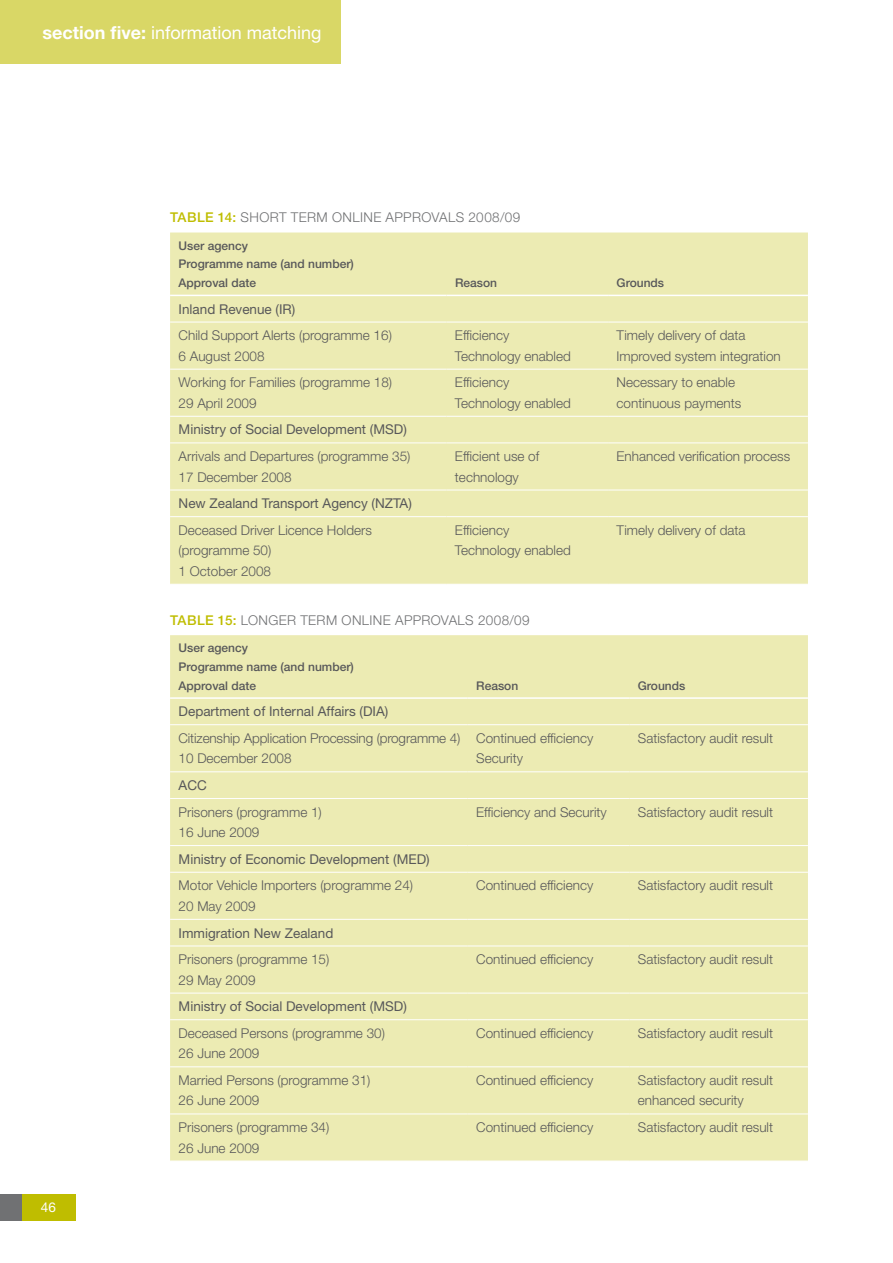
<style>
.page{position:relative;width:893px;height:1263px;background:#fff}
.page>*{position:absolute;margin:0;border:0;box-sizing:border-box;transform-origin:0 0}
.t1{font:18px "Helvetica Neue LT Std";color:#fff}
.t2{font:300 13.5px/20.4px "Helvetica Neue LT Std";color:#58585a}
.t3{font:13.5px "Helvetica Neue LT Std";color:#58585a}
.t4{font:300 13.5px "Helvetica Neue LT Std";letter-spacing:.03em;color:#707173}
.t5{font:13.5px "Helvetica Neue LT Std";color:#fff}
.t6{font:500 12px/18.6px "Helvetica Neue LT Std";color:#58585a}
.s1{font-family:"Helvetica Neue";font-weight:700}
.s2{font-weight:500;color:#bfbd00}
</style>
<div class="page">
<div style="left:8px;top:1194px;width:68px;height:26px;background:#bfbd00"></div>
<div style="left:0;top:1194px;width:21px;height:26px;background:#707173"></div>
<div style="left:0;top:0;width:340px;height:64px;background:#d9d766"></div>
<div style="left:170px;top:232px;width:638px;height:352px;background:#ecebb3"></div>
<hr style="left:170px;top:369px;width:276px;height:1px;background:#fff">
<hr style="left:446px;top:369px;width:162px;height:1px;background:#fff">
<hr style="left:608px;top:369px;width:200px;height:1px;background:#fff">
<hr style="left:170px;top:416px;width:276px;height:1px;background:#fff">
<hr style="left:446px;top:416px;width:162px;height:1px;background:#fff">
<hr style="left:608px;top:416px;width:200px;height:1px;background:#fff">
<hr style="left:170px;top:443px;width:276px;height:1px;background:#fff">
<hr style="left:446px;top:443px;width:162px;height:1px;background:#fff">
<hr style="left:608px;top:443px;width:200px;height:1px;background:#fff">
<hr style="left:170px;top:490px;width:276px;height:1px;background:#fff">
<hr style="left:446px;top:490px;width:162px;height:1px;background:#fff">
<hr style="left:608px;top:490px;width:200px;height:1px;background:#fff">
<hr style="left:170px;top:516px;width:276px;height:1px;background:#fff">
<hr style="left:608px;top:516px;width:200px;height:1px;background:#fff">
<hr style="left:446px;top:516px;width:162px;height:1px;background:#fff">
<hr style="left:170px;top:322px;width:276px;height:1px;background:#fff">
<hr style="left:608px;top:322px;width:200px;height:1px;background:#fff">
<hr style="left:170px;top:295px;width:276px;height:1px;background:#fff">
<hr style="left:446px;top:295px;width:162px;height:1px;background:#fff">
<hr style="left:608px;top:295px;width:200px;height:1px;background:#fff">
<hr style="left:446px;top:322px;width:162px;height:1px;background:#fff">
<div style="left:170px;top:635px;width:638px;height:526px;background:#ecebb3"></div>
<hr style="left:170px;top:724px;width:298px;height:1px;background:#fff">
<hr style="left:468px;top:724px;width:161px;height:1px;background:#fff">
<hr style="left:629px;top:724px;width:179px;height:1px;background:#fff">
<hr style="left:170px;top:771px;width:298px;height:1px;background:#fff">
<hr style="left:468px;top:771px;width:161px;height:1px;background:#fff">
<hr style="left:629px;top:771px;width:179px;height:1px;background:#fff">
<hr style="left:170px;top:798px;width:298px;height:1px;background:#fff">
<hr style="left:468px;top:798px;width:161px;height:1px;background:#fff">
<hr style="left:629px;top:798px;width:179px;height:1px;background:#fff">
<hr style="left:170px;top:845px;width:298px;height:1px;background:#fff">
<hr style="left:468px;top:845px;width:161px;height:1px;background:#fff">
<hr style="left:629px;top:845px;width:179px;height:1px;background:#fff">
<hr style="left:170px;top:872px;width:298px;height:1px;background:#fff">
<hr style="left:468px;top:872px;width:161px;height:1px;background:#fff">
<hr style="left:629px;top:872px;width:179px;height:1px;background:#fff">
<hr style="left:170px;top:919px;width:298px;height:1px;background:#fff">
<hr style="left:468px;top:919px;width:161px;height:1px;background:#fff">
<hr style="left:629px;top:919px;width:179px;height:1px;background:#fff">
<hr style="left:170px;top:946px;width:298px;height:1px;background:#fff">
<hr style="left:468px;top:946px;width:161px;height:1px;background:#fff">
<hr style="left:629px;top:946px;width:179px;height:1px;background:#fff">
<hr style="left:170px;top:993px;width:298px;height:1px;background:#fff">
<hr style="left:468px;top:993px;width:161px;height:1px;background:#fff">
<hr style="left:629px;top:993px;width:179px;height:1px;background:#fff">
<hr style="left:170px;top:1019px;width:298px;height:1px;background:#fff">
<hr style="left:468px;top:1019px;width:161px;height:1px;background:#fff">
<hr style="left:629px;top:1019px;width:179px;height:1px;background:#fff">
<hr style="left:170px;top:1066px;width:298px;height:1px;background:#fff">
<hr style="left:468px;top:1066px;width:161px;height:1px;background:#fff">
<hr style="left:629px;top:1066px;width:179px;height:1px;background:#fff">
<hr style="left:170px;top:1114px;width:298px;height:1px;background:#fff">
<hr style="left:468px;top:1114px;width:161px;height:1px;background:#fff">
<hr style="left:629px;top:1114px;width:179px;height:1px;background:#fff">
<hr style="left:170px;top:697px;width:298px;height:2px;background:#fff">
<hr style="left:468px;top:697px;width:161px;height:2px;background:#fff">
<hr style="left:629px;top:697px;width:179px;height:2px;background:#fff">
<h1 class="t1" style="left:43px;top:22px;width:281px"><span class="s1">section five:</span> information matching</h1>
<p class="t4" style="left:170px;top:209px;width:352px"><span class="s2">TABLE 14:</span> SHORT TERM ONLINE APPROVALS 2008/09</p>
<p class="t6" style="left:179px;top:236px;width:177px">User agency<br>Programme name (and number)<br>Approval date</p>
<p class="t6" style="left:455px;top:273px;width:44px">Reason</p>
<p class="t6" style="left:617px;top:273px;width:49px">Grounds</p>
<p class="t3" style="left:179px;top:301px;width:118px">Inland Revenue (IR)</p>
<p class="t2" style="left:179px;top:325px;width:215px">Child Support Alerts (programme 16)<br>6 August 2008</p>
<p class="t2" style="left:455px;top:325px;width:117px">Efficiency<br>Technology enabled</p>
<p class="t2" style="left:617px;top:325px;width:166px">Timely delivery of data<br>Improved system integration</p>
<p class="t2" style="left:179px;top:372px;width:215px">Working for Families (programme 18)<br>29 April 2009</p>
<p class="t2" style="left:455px;top:372px;width:117px">Efficiency<br>Technology enabled</p>
<p class="t2" style="left:617px;top:372px;width:126px">Necessary to enable continuous payments</p>
<p class="t3" style="left:179px;top:422px;width:230px">Ministry of Social Development (MSD)</p>
<p class="t2" style="left:179px;top:446px;width:233px">Arrivals and Departures (programme 35)<br>17 December 2008</p>
<p class="t2" style="left:455px;top:446px;width:86px">Efficient use of technology</p>
<p class="t2" style="left:617px;top:446px;width:175px">Enhanced verification process</p>
<p class="t3" style="left:179px;top:495px;width:235px">New Zealand Transport Agency (NZTA)</p>
<p class="t2" style="left:179px;top:519px;width:195px">Deceased Driver Licence Holders (programme 50)<br>1 October 2008</p>
<p class="t2" style="left:455px;top:519px;width:117px">Efficiency<br>Technology enabled</p>
<p class="t2" style="left:617px;top:519px;width:130px">Timely delivery of data</p>
<p class="t4" style="left:170px;top:612px;width:361px"><span class="s2">TABLE 15:</span> LONGER TERM ONLINE APPROVALS 2008/09</p>
<p class="t6" style="left:179px;top:638px;width:177px">User agency<br>Programme name (and number)<br>Approval date</p>
<p class="t6" style="left:476px;top:676px;width:44px">Reason</p>
<p class="t6" style="left:638px;top:676px;width:49px">Grounds</p>
<p class="t5" style="left:41px;top:1199px;width:17px">46</p>
<p class="t3" style="left:179px;top:703px;width:211px">Department of Internal Affairs (DIA)</p>
<p class="t2" style="left:179px;top:727px;width:283px">Citizenship Application Processing (programme 4)<br>10 December 2008</p>
<p class="t2" style="left:476px;top:727px;width:119px">Continued efficiency<br>Security</p>
<p class="t2" style="left:638px;top:727px;width:137px">Satisfactory audit result</p>
<p class="t3" style="left:179px;top:777px;width:30px">ACC</p>
<p class="t2" style="left:179px;top:801px;width:145px">Prisoners (programme 1)<br>16 June 2009</p>
<p class="t2" style="left:476px;top:801px;width:132px">Efficiency and Security</p>
<p class="t2" style="left:638px;top:801px;width:137px">Satisfactory audit result</p>
<p class="t3" style="left:179px;top:851px;width:253px">Ministry of Economic Development (MED)</p>
<p class="t2" style="left:179px;top:875px;width:236px">Motor Vehicle Importers (programme 24)<br>20 May 2009</p>
<p class="t2" style="left:476px;top:875px;width:119px">Continued efficiency</p>
<p class="t2" style="left:638px;top:875px;width:137px">Satisfactory audit result</p>
<p class="t3" style="left:179px;top:925px;width:156px">Immigration New Zealand</p>
<p class="t2" style="left:179px;top:949px;width:152px">Prisoners (programme 15)<br>29 May 2009</p>
<p class="t2" style="left:476px;top:949px;width:119px">Continued efficiency</p>
<p class="t2" style="left:638px;top:949px;width:137px">Satisfactory audit result</p>
<p class="t3" style="left:179px;top:998px;width:230px">Ministry of Social Development (MSD)</p>
<p class="t2" style="left:179px;top:1022px;width:208px">Deceased Persons (programme 30)<br>26 June 2009</p>
<p class="t2" style="left:476px;top:1022px;width:119px">Continued efficiency</p>
<p class="t2" style="left:638px;top:1022px;width:137px">Satisfactory audit result</p>
<p class="t2" style="left:179px;top:1070px;width:193px">Married Persons (programme 31)<br>26 June 2009</p>
<p class="t2" style="left:476px;top:1070px;width:119px">Continued efficiency</p>
<p class="t2" style="left:638px;top:1070px;width:137px">Satisfactory audit result enhanced security</p>
<p class="t2" style="left:179px;top:1117px;width:152px">Prisoners (programme 34)<br>26 June 2009</p>
<p class="t2" style="left:476px;top:1117px;width:119px">Continued efficiency</p>
<p class="t2" style="left:638px;top:1117px;width:137px">Satisfactory audit result</p>
</div>
